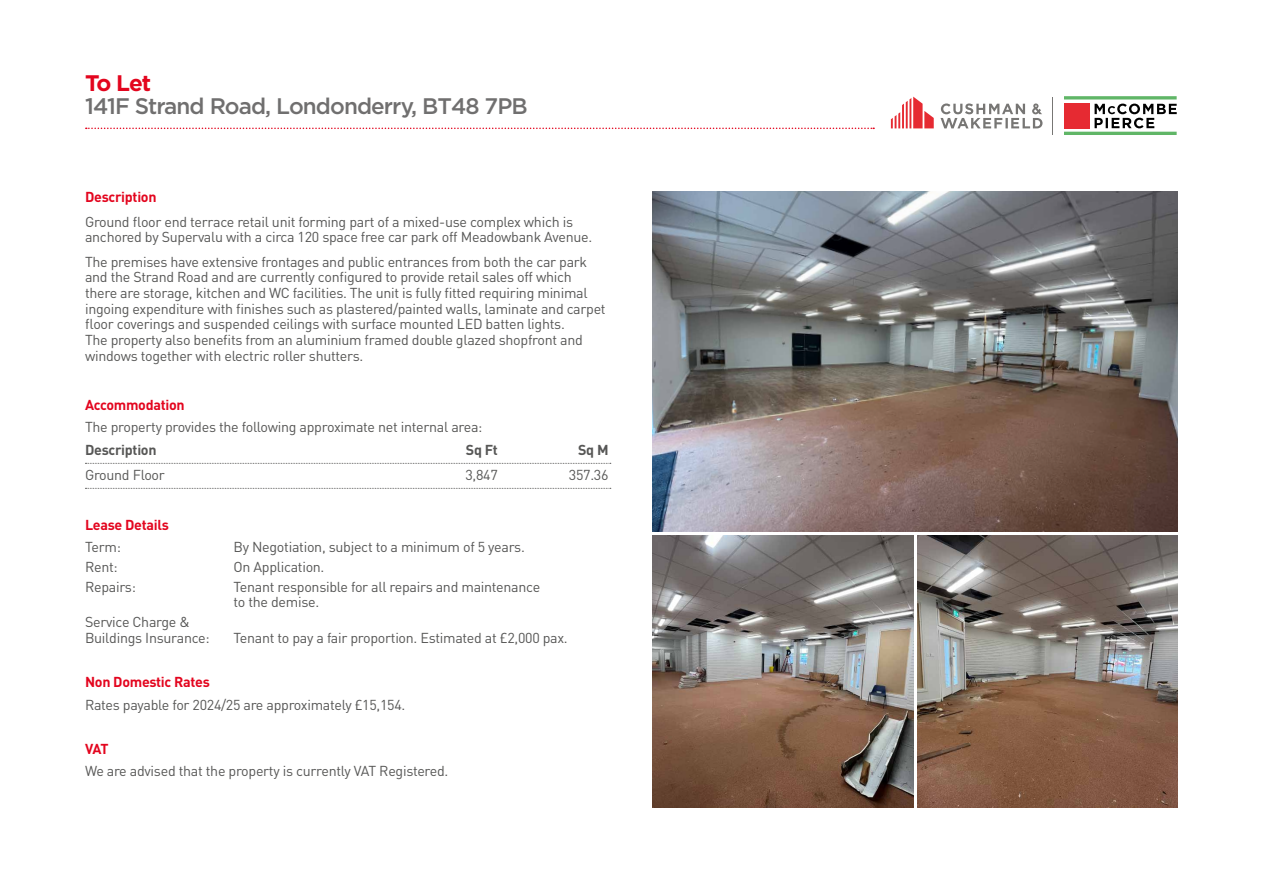
<style>
.page{position:relative;width:1263px;height:893px;background:#fff}
.page>*{position:absolute;margin:0;border:0;box-sizing:border-box;transform-origin:0 0}
.t1{font:500 22.5px "Gotham HTF";letter-spacing:-.04em;color:#706f6f}
.t2{font:700 22.5px "Gotham";color:#e3051e}
.t3{font:14.25px/15.8px "DIN Pro";letter-spacing:-.02em;color:#575756}
.t4{font:700 14.25px "DIN Pro";letter-spacing:-.02em;color:#e3051e}
.t5{font:700 14.25px "DIN Pro";letter-spacing:-.02em;color:#575756}
</style>
<div class="page">
<svg style="left:85px;top:463px;width:526px;height:1px"></svg>
<svg style="left:85px;top:488px;width:526px;height:1px"></svg>
<img style="left:653px;top:191px;width:525px;height:340px">
<img style="left:653px;top:536px;width:260px;height:272px">
<img style="left:917px;top:536px;width:261px;height:272px">
<hr style="left:1064px;top:96px;width:113px;height:3px;background:#60b667">
<hr style="left:1064px;top:132px;width:113px;height:3px;background:#60b667">
<svg style="left:1094px;top:104px;width:83px;height:24px"></svg>
<div style="left:1064px;top:103px;width:25px;height:25px;background:#e62a32"></div>
<hr style="left:1053px;top:97px;width:1px;height:37px;background:#777674">
<svg style="left:940px;top:103px;width:102px;height:25px"></svg>
<svg style="left:891px;top:97px;width:43px;height:31px"></svg>
<svg style="left:86px;top:128px;width:788px;height:1px"></svg>
<h1 class="t2" style="left:85px;top:70px;width:68px">To Let</h1>
<h1 class="t1" style="left:85px;top:93px;width:444px">141F Strand Road, Londonderry, BT48 7PB</h1>
<p class="t4" style="left:85px;top:187px;width:73px">Description</p>
<p class="t3" style="left:85px;top:213px;width:509px">Ground floor end terrace retail unit forming part of a mixed-use complex which is anchored by Supervalu with a circa 120 space free car park off Meadowbank Avenue.</p>
<p class="t3" style="left:85px;top:253px;width:522px">The premises have extensive frontages and public entrances from both the car park and the Strand Road and are currently configured to provide retail sales off which there are storage, kitchen and WC facilities. The unit is fully fitted requiring minimal ingoing expenditure with finishes such as plastered/painted walls, laminate and carpet floor coverings and suspended ceilings with surface mounted LED batten lights.<br>The property also benefits from an aluminium framed double glazed shopfront and windows together with electric roller shutters.</p>
<p class="t4" style="left:85px;top:395px;width:101px">Accommodation</p>
<p class="t3" style="left:85px;top:419px;width:399px">The property provides the following approximate net internal area:</p>
<p class="t5" style="left:85px;top:440px;width:73px">Description</p>
<p class="t5" style="left:466px;top:440px;width:34px">Sq Ft</p>
<p class="t5" style="left:578px;top:440px;width:32px">Sq M</p>
<p class="t3" style="left:85px;top:467px;width:81px">Ground Floor</p>
<p class="t3" style="left:465px;top:467px;width:34px">3,847</p>
<p class="t3" style="left:569px;top:467px;width:41px">357.36</p>
<p class="t4" style="left:85px;top:515px;width:85px">Lease Details</p>
<p class="t3" style="left:85px;top:538px;width:37px">Term:</p>
<p class="t3" style="left:234px;top:538px;width:293px">By Negotiation, subject to a minimum of 5 years.</p>
<p class="t3" style="left:85px;top:558px;width:34px">Rent:</p>
<p class="t3" style="left:234px;top:558px;width:92px">On Application.</p>
<p class="t3" style="left:85px;top:578px;width:52px">Repairs:</p>
<p class="t3" style="left:234px;top:578px;width:308px">Tenant responsible for all repairs and maintenance to the demise.</p>
<p class="t3" style="left:85px;top:614px;width:126px">Service Charge &amp;<br>Buildings Insurance:</p>
<p class="t3" style="left:234px;top:630px;width:336px">Tenant to pay a fair proportion. Estimated at £2,000 pax.</p>
<p class="t4" style="left:85px;top:673px;width:126px">Non Domestic Rates</p>
<p class="t3" style="left:85px;top:696px;width:322px">Rates payable for 2024/25 are approximately £15,154.</p>
<p class="t4" style="left:85px;top:739px;width:25px">VAT</p>
<p class="t3" style="left:85px;top:762px;width:365px">We are advised that the property is currently VAT Registered.</p>
</div>
